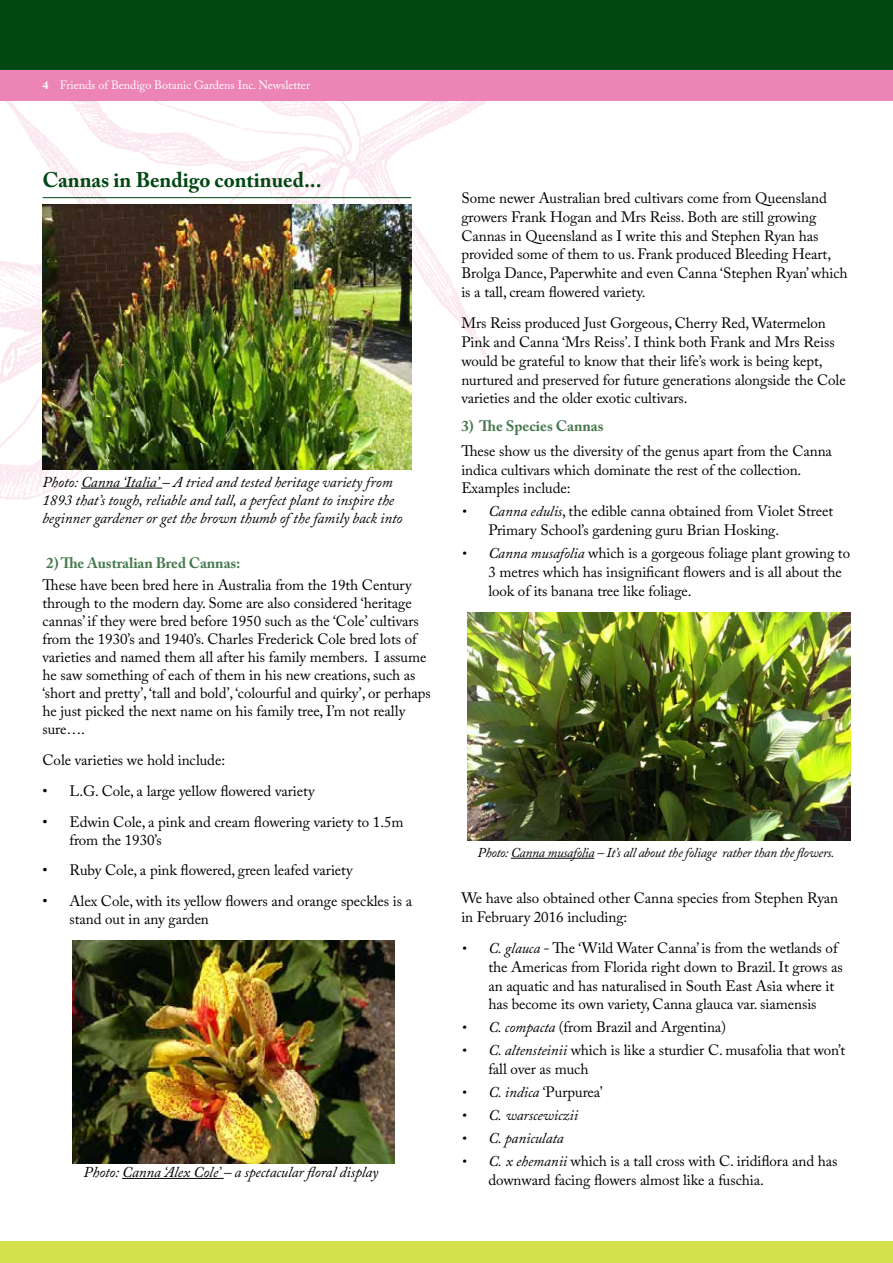
<style>
.page{position:relative;width:893px;height:1263px;background:#fff}
.page>*{position:absolute;margin:0;border:0;box-sizing:border-box;transform-origin:0 0}
.t1{font:700 21px "Adobe Caslon Pro";color:#004712}
.t2{font:15px/18.8px "Adobe Caslon Pro";letter-spacing:-.005em;color:#000}
.t3{font:italic 15px/18px "Adobe Caslon Pro";letter-spacing:-.005em;color:#000}
.t4{font:700 15px "Adobe Caslon Pro";letter-spacing:-.005em;color:#48794e}
.t5{font:italic 13.5px "Adobe Caslon Pro";letter-spacing:-.02em;color:#000}
.t6{font:12px "Adobe Caslon Pro";letter-spacing:-.005em;color:#fff}
.s1{font-weight:700}
.s2{font-style:italic}
</style>
<div class="page">
<img style="left:0;top:101px;width:487px;height:399px">
<div style="left:0;top:0;width:893px;height:72px;background:#004712"></div>
<div style="left:0;top:70px;width:893px;height:31px;background:#ec84b5"></div>
<div style="left:0;top:1241px;width:893px;height:22px;background:#d5e04e"></div>
<hr style="left:43px;top:197px;width:368px;height:1px;background:#004712">
<img style="left:43px;top:205px;width:368px;height:265px">
<img style="left:468px;top:612px;width:382px;height:228px">
<hr style="left:511px;top:858px;width:83px;height:1px;background:#000">
<img style="left:72px;top:940px;width:322px;height:223px">
<hr style="left:122px;top:1178px;width:102px;height:1px;background:#000">
<hr style="left:81px;top:488px;width:81px;height:1px;background:#000">
<p class="t6" style="left:43px;top:78px;width:269px"><span class="s1">4</span> Friends of Bendigo Botanic Gardens Inc. Newsletter</p>
<h1 class="t1" style="left:43px;top:167px;width:281px">Cannas in Bendigo continued...</h1>
<p class="t3" style="left:43px;top:472px;width:361px">Photo: Canna ‘Italia’ – A tried and tested heritage variety from<br>1893 that’s tough, reliable and tall, a perfect plant to inspire the beginner gardener or get the brown thumb of the family back into</p>
<p class="t4" style="left:46px;top:554px;width:196px">2) The Australian Bred Cannas:</p>
<p class="t2" style="left:43px;top:576px;width:390px;line-height:18px">These have been bred here in Australia from the 19th Century through to the modern day. Some are also considered ‘heritage cannas’ if they were bred before 1950 such as the ‘Cole’ cultivars from the 1930’s and 1940’s. Charles Frederick Cole bred lots of varieties and named them all after his family members. I assume he saw something of each of them in his new creations, such as ‘short and pretty’, ‘tall and bold’, ‘colourful and quirky’, or perhaps he just picked the next name on his family tree, I’m not really sure….</p>
<p class="t2" style="left:43px;top:751px;width:184px">Cole varieties we hold include:</p>
<p class="t2" style="left:43px;top:781px;width:274px">• L.G. Cole, a large yellow flowered variety</p>
<p class="t2" style="left:70px;top:812px;width:336px;line-height:18px;text-indent:-27px">• Edwin Cole, a pink and cream flowering variety to 1.5m from the 1930’s</p>
<p class="t2" style="left:43px;top:861px;width:312px">• Ruby Cole, a pink flowered, green leafed variety</p>
<p class="t2" style="left:70px;top:892px;width:344px;line-height:18px;text-indent:-27px">• Alex Cole, with its yellow flowers and orange speckles is a stand out in any garden</p>
<p class="t3" style="left:84px;top:1163px;width:296px">Photo: Canna ‘Alex Cole’ – a spectacular floral display</p>
<p class="t2" style="left:461px;top:188px;width:388px">Some newer Australian bred cultivars come from Queensland growers Frank Hogan and Mrs Reiss. Both are still growing Cannas in Queensland as I write this and Stephen Ryan has provided some of them to us. Frank produced Bleeding Heart, Brolga Dance, Paperwhite and even Canna ‘Stephen Ryan’ which is a tall, cream flowered variety.</p>
<p class="t2" style="left:461px;top:314px;width:386px">Mrs Reiss produced Just Gorgeous, Cherry Red, Watermelon Pink and Canna ‘Mrs Reiss’. I think both Frank and Mrs Reiss would be grateful to know that their life’s work is being kept, nurtured and preserved for future generations alongside the Cole varieties and the older exotic cultivars.</p>
<p class="t4" style="left:461px;top:417px;width:144px">3) The Species Cannas</p>
<p class="t2" style="left:461px;top:441px;width:372px">These show us the diversity of the genus apart from the Canna indica cultivars which dominate the rest of the collection.<br>Examples include:</p>
<p class="t2" style="left:488px;top:502px;width:346px;text-indent:-27px"><span class="s2">• Canna edulis</span>, the edible canna obtained from Violet Street<br>Primary School’s gardening guru Brian Hosking.</p>
<p class="t2" style="left:488px;top:543px;width:363px;text-indent:-27px"><span class="s2">• Canna musafolia</span> which is a gorgeous foliage plant growing to<br>3 metres which has insignificant flowers and is all about the look of its banana tree like foliage.</p>
<p class="t5" style="left:478px;top:844px;width:358px">Photo: Canna musafolia – It’s all about the foliage rather than the flowers.</p>
<p class="t2" style="left:461px;top:888px;width:378px">We have also obtained other Canna species from Stephen Ryan in February 2016 including:</p>
<p class="t2" style="left:488px;top:938px;width:356px;text-indent:-27px"><span class="s2">• C. glauca</span> - The ‘Wild Water Canna’ is from the wetlands of the Americas from Florida right down to Brazil. It grows as an aquatic and has naturalised in South East Asia where it has become its own variety, Canna glauca var. siamensis</p>
<p class="t2" style="left:461px;top:1018px;width:266px"><span class="s2">• C. compacta</span> (from Brazil and Argentina)</p>
<p class="t2" style="left:488px;top:1041px;width:358px;text-indent:-27px"><span class="s2">• C. altensteinii</span> which is like a sturdier C. musafolia that won’t fall over as much</p>
<p class="t2" style="left:461px;top:1082px;width:143px"><span class="s2">• C. indica</span> ‘Purpurea’</p>
<p class="t3" style="left:461px;top:1106px;width:118px">• C. warscewiczii</p>
<p class="t3" style="left:461px;top:1129px;width:104px">• C. paniculata</p>
<p class="t2" style="left:488px;top:1151px;width:351px;text-indent:-27px"><span class="s2">• C. x ehemanii</span> which is a tall cross with C. iridiflora and has downward facing flowers almost like a fuschia.</p>
</div>
